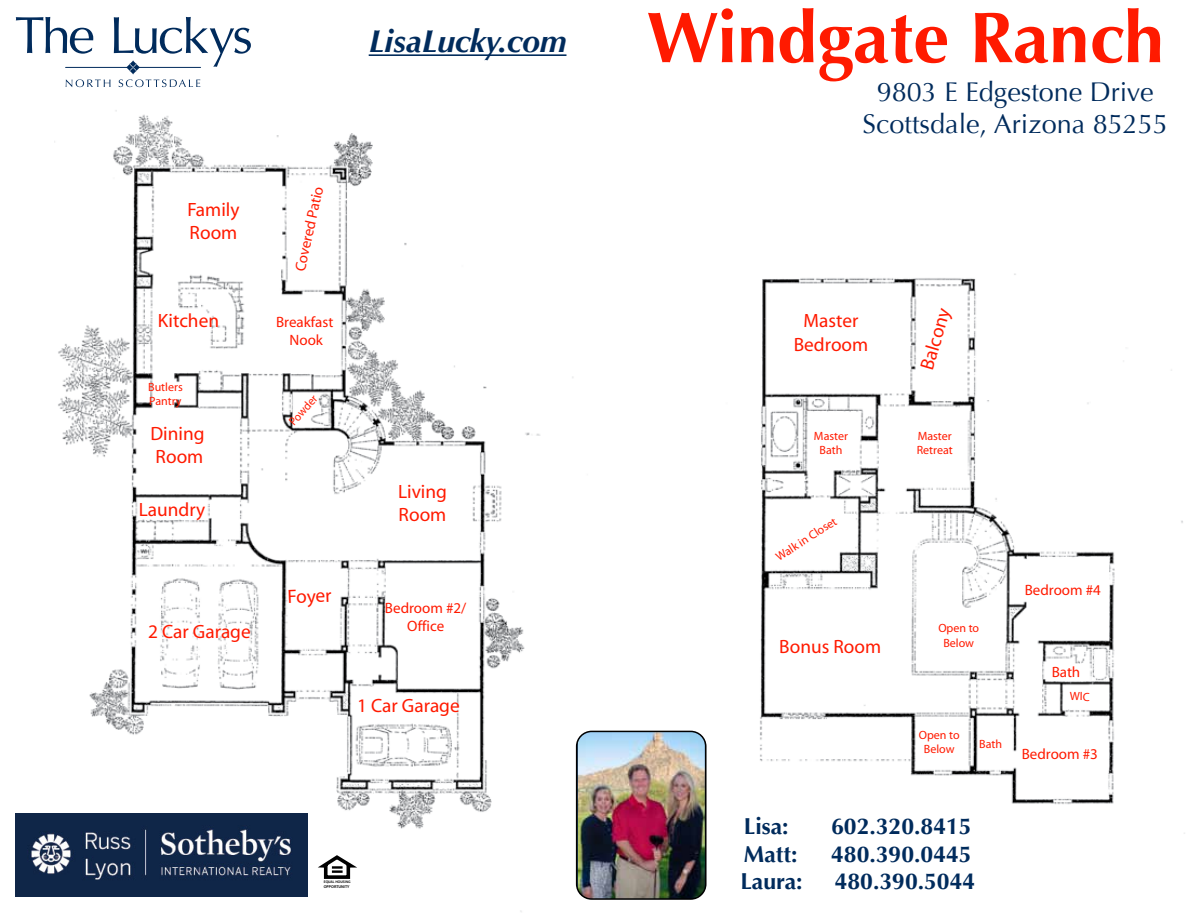
<style>
.page{position:relative;width:1188px;height:918px;background:#fff}
.page>*{position:absolute;margin:0;border:0;box-sizing:border-box;transform-origin:0 0}
.t1{font:700 72px "Optima";color:#ff1a00}
.t2{font:italic 700 31.8px "Optima";color:#002b5c}
.t3{font:27px/32.4px "Optima";color:#002b5c;text-align:center}
.t4{font:700 22.95px "Optima";color:#002b5c}
.t5{font:19.35px/23.1px "Myriad";color:#ff1a00}
.t6{font:15px/18px "Myriad";color:#ff1a00;text-align:center}
.t7{font:12px/14.4px "Myriad";color:#ff1a00;text-align:center}
.t8{font:12px "Myriad";color:#ff1a00;scale:.94 1}
.t9{font:600 4.05px "Myriad Pro";color:#000}
.t10{font:600 3.6px "Myriad Pro";color:#000}
</style>
<div class="page">
<img style="left:15px;top:17px;width:1170px;height:895px">
<svg style="left:318px;top:855px;width:39px;height:26px"></svg>
<hr style="left:369px;top:54px;width:197px;height:2px;background:#002b5c">
<img style="left:578px;top:731px;width:127px;height:168px">
<div style="left:576px;top:731px;width:131px;height:169px;border:2px solid #000;border-radius:15px"></div>
<svg style="left:16px;top:17px;width:77px;height:37px"></svg>
<svg style="left:114px;top:17px;width:137px;height:50px"></svg>
<svg style="left:66px;top:79px;width:44px;height:8px"></svg>
<svg style="left:119px;top:79px;width:81px;height:8px"></svg>
<svg style="left:126px;top:64px;width:7px;height:7px"></svg>
<svg style="left:130px;top:60px;width:7px;height:7px"></svg>
<svg style="left:130px;top:67px;width:7px;height:8px"></svg>
<svg style="left:133px;top:64px;width:7px;height:7px"></svg>
<hr style="left:137px;top:67px;width:64px;height:1px;background:#002b5c">
<hr style="left:66px;top:67px;width:63px;height:1px;background:#002b5c">
<img style="left:16px;top:814px;width:292px;height:82px">
<h2 class="t2" style="left:369px;top:22px;width:199px">LisaLucky.com</h2>
<p class="t5" style="left:187px;top:199px;width:53px">Family<br>Room</p>
<p class="t5" style="left:158px;top:310px;width:63px">Kitchen</p>
<p class="t7" style="left:148px;top:380px;width:36px;text-align:left">Butlers<br>Pantry</p>
<p class="t5" style="left:150px;top:423px;width:56px">Dining<br>Room</p>
<p class="t5" style="left:139px;top:499px;width:68px">Laundry</p>
<p class="t6" style="left:291px;top:269px;width:88px;rotate:-77deg">Covered Patio</p>
<p class="t6" style="left:276px;top:314px;width:59px">Breakfast<br>Nook</p>
<p class="t8" style="left:287px;top:419px;width:40px;rotate:-48deg">Powder</p>
<p class="t5" style="left:398px;top:481px;width:50px">Living<br>Room</p>
<p class="t5" style="left:148px;top:621px;width:104px">2 Car Garage</p>
<p class="t5" style="left:287px;top:586px;width:46px;rotate:-2deg">Foyer</p>
<p class="t6" style="left:385px;top:600px;width:83px">Bedroom #2/<br>Office</p>
<p class="t5" style="left:357px;top:695px;width:104px">1 Car Garage</p>
<p class="t10" style="left:324px;top:880px;width:28px">EQUAL HOUSING</p>
<p class="t9" style="left:324px;top:884px;width:27px">OPPORTUNITY</p>
<h1 class="t1" style="left:646px;top:-4px;width:519px">Windgate Ranch</h1>
<h3 class="t3" style="left:863px;top:76px;width:307px">9803 E Edgestone Drive<br>Scottsdale, Arizona 85255</h3>
<p class="t5" style="left:794px;top:310px;width:76px;text-align:center">Master<br>Bedroom</p>
<p class="t7" style="left:814px;top:429px;width:36px">Master<br>Bath</p>
<p class="t5" style="left:916px;top:366px;width:64px;rotate:-74deg">Balcony</p>
<p class="t7" style="left:917px;top:429px;width:38px;text-align:left">Master<br>Retreat</p>
<p class="t7" style="left:774px;top:552px;width:71px;rotate:-33deg">Walk in Closet</p>
<p class="t5" style="left:779px;top:635px;width:103px">Bonus Room</p>
<p class="t7" style="left:938px;top:622px;width:42px">Open to<br>Below</p>
<p class="t7" style="left:919px;top:728px;width:42px">Open to<br>Below</p>
<p class="t7" style="left:979px;top:737px;width:24px">Bath</p>
<p class="t6" style="left:1025px;top:582px;width:78px">Bedroom #4</p>
<p class="t6" style="left:1052px;top:664px;width:30px">Bath</p>
<p class="t7" style="left:1070px;top:690px;width:22px">WIC</p>
<p class="t6" style="left:1022px;top:746px;width:78px">Bedroom #3</p>
<p class="t4" style="left:744px;top:813px;width:46px">Lisa:</p>
<p class="t4" style="left:831px;top:813px;width:142px">602.320.8415</p>
<p class="t4" style="left:744px;top:841px;width:55px">Matt:</p>
<p class="t4" style="left:831px;top:841px;width:142px">480.390.0445</p>
<p class="t4" style="left:740px;top:868px;width:64px">Laura:</p>
<p class="t4" style="left:835px;top:868px;width:142px">480.390.5044</p>
</div>
